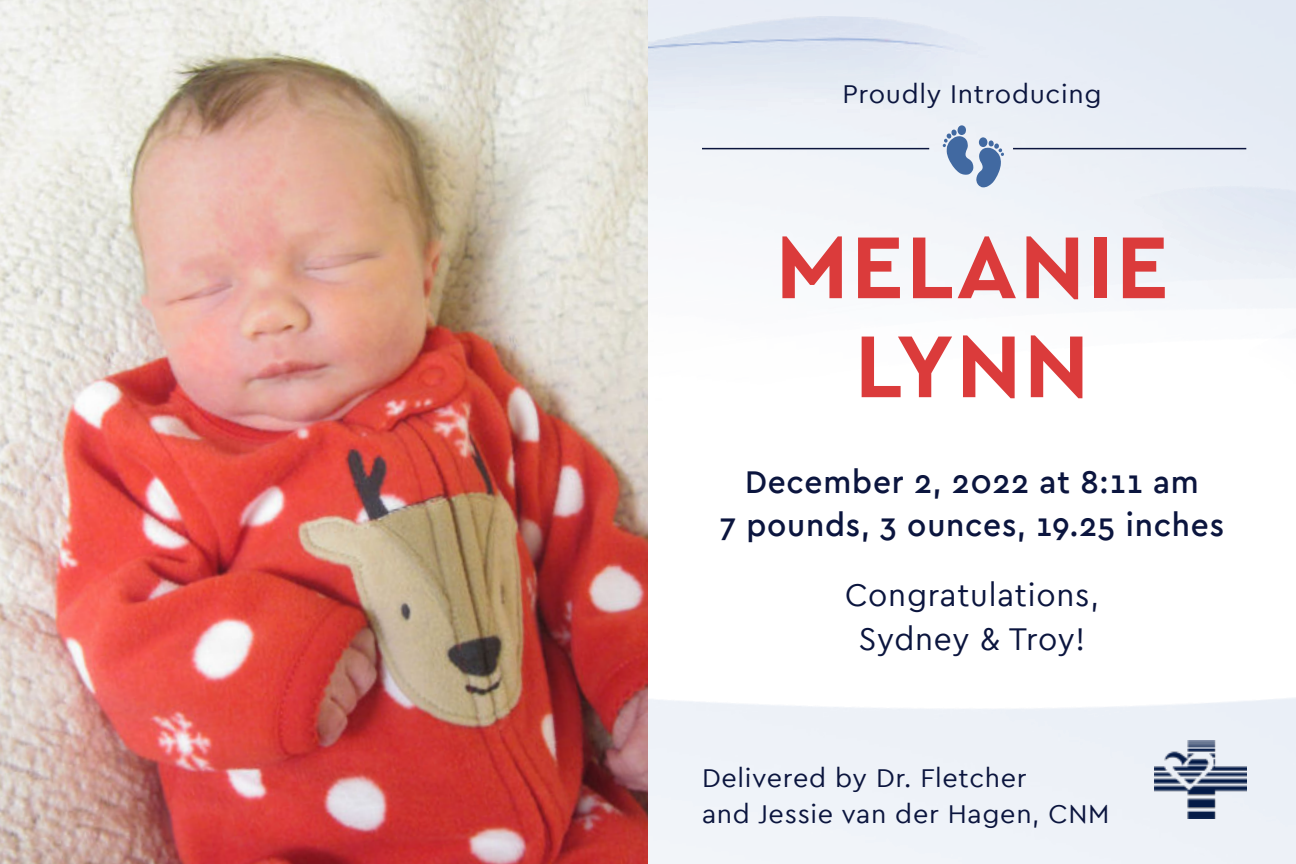
<style>
.page{position:relative;width:1296px;height:864px;background:#fff}
.page>*{position:absolute;margin:0;border:0;box-sizing:border-box;transform-origin:0 0}
.t1{font:700 91.8px/99px "Cera";letter-spacing:.025em;color:#db3b3b;text-align:center}
.t2{font:500 33px/43.2px "Cera";letter-spacing:.025em;color:#0b153e;text-align:center;scale:.96 1}
.t3{font:33px/43.2px "Cera";letter-spacing:.025em;color:#0b153e;text-align:center;scale:.96 1}
.t4{font:27px/36px "Cera";letter-spacing:.025em;color:#0b153e}
</style>
<div class="page">
<div style="left:648px;top:698px;width:648px;height:166px;background:#eef2f8"></div>
<img style="left:1155px;top:741px;width:92px;height:77px">
<img style="left:0;top:0;width:648px;height:864px">
<svg style="left:943px;top:125px;width:61px;height:62px;background:#a3b7d2"></svg>
<hr style="left:702px;top:148px;width:227px;height:1px;background:#0b153e">
<hr style="left:1013px;top:148px;width:233px;height:1px;background:#0b153e">
<p class="t4" style="left:842px;top:77px;width:261px">Proudly Introducing</p>
<h1 class="t1" style="left:775px;top:217px;width:395px">MELANIE<br>LYNN</h1>
<p class="t2" style="left:720px;top:462px;width:527px">December 2, 2022 at 8:11 am<br>7 pounds, 3 ounces, 19.25 inches</p>
<p class="t3" style="left:845px;top:576px;width:266px">Congratulations,<br>Sydney &amp; Troy!</p>
<p class="t4" style="left:702px;top:762px;width:409px">Delivered by Dr. Fletcher<br>and Jessie van der Hagen, CNM</p>
</div>
